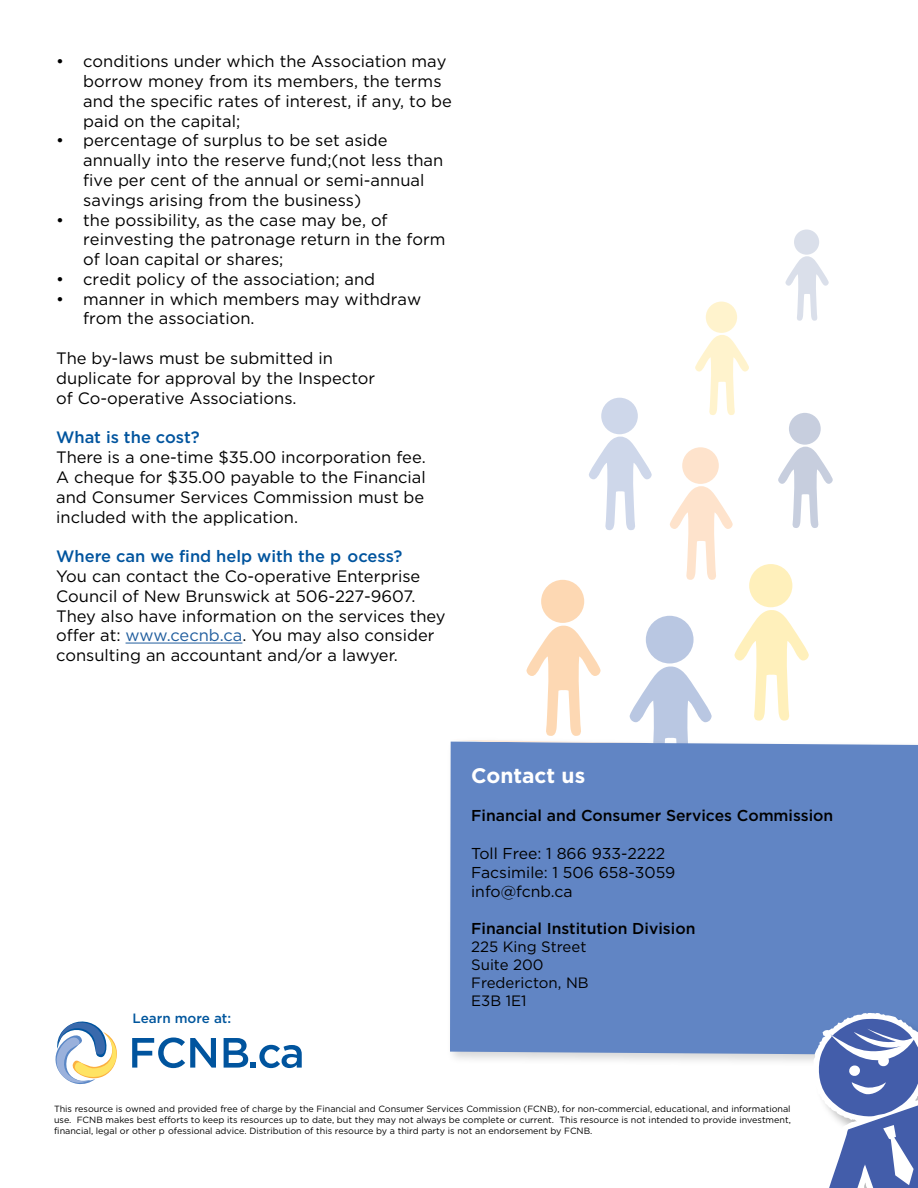
<style>
.page{position:relative;width:918px;height:1188px;background:#fff}
.page>*{position:absolute;margin:0;border:0;box-sizing:border-box;transform-origin:0 0}
.t1{font:700 21px "Gotham";color:#fff}
.t2{font:16.5px/19.8px "Gotham";color:#000}
.t3{font:500 16.5px "Gotham";color:#00549e}
.t4{font:500 15.75px "Gotham";color:#000}
.t5{font:15.75px/18.9px "Gotham";color:#000}
.t6{font:15px/18px "Gotham";color:#000}
.t7{font:500 13.5px "Gotham";color:#00569d}
.t8{font:9px/10.8px "Gotham";color:#000;text-align:justify}
.s1{color:#215e9e}
</style>
<div class="page">
<div style="left:541px;top:580px;width:43px;height:43px;background:#fdd8b3;border-radius:50%"></div>
<div style="left:749px;top:564px;width:43px;height:43px;background:#fff0bb;border-radius:50%"></div>
<svg style="left:695px;top:335px;width:54px;height:80px"></svg>
<div style="left:706px;top:302px;width:31px;height:31px;background:#fff3cd;border-radius:50%"></div>
<svg style="left:785px;top:256px;width:44px;height:65px"></svg>
<div style="left:794px;top:230px;width:25px;height:25px;background:#dadfea;border-radius:50%"></div>
<svg style="left:589px;top:437px;width:63px;height:93px"></svg>
<div style="left:601px;top:398px;width:37px;height:36px;background:#ced7ea;border-radius:50%"></div>
<svg style="left:670px;top:486px;width:63px;height:94px"></svg>
<div style="left:682px;top:447px;width:37px;height:37px;background:#fee3cc;border-radius:50%"></div>
<svg style="left:778px;top:447px;width:55px;height:81px"></svg>
<div style="left:789px;top:413px;width:32px;height:32px;background:#c7cede;border-radius:50%"></div>
<div style="left:447px;top:737px;width:471px;height:331px;background:#000;opacity:.16"></div>
<div style="left:450px;top:742px;width:468px;height:313px;background:#6185c4"></div>
<svg style="left:451px;top:610px;width:467px;height:179px"></svg>
<svg style="left:132px;top:1038px;width:84px;height:30px"></svg>
<svg style="left:224px;top:1038px;width:78px;height:30px"></svg>
<svg style="left:55px;top:1021px;width:62px;height:63px"></svg>
<hr style="left:126px;top:643px;width:116px;height:1px;background:#215e9e">
<svg style="left:813px;top:1013px;width:105px;height:175px"></svg>
<p class="t2" style="left:83px;top:51px;width:370px;text-indent:-27px">• conditions under which the Association may borrow money from its members, the terms and the specific rates of interest, if any, to be paid on the capital;</p>
<p class="t2" style="left:83px;top:130px;width:362px;text-indent:-27px">• percentage of surplus to be set aside annually into the reserve fund;(not less than five per cent of the annual or semi-annual savings arising from the business)</p>
<p class="t2" style="left:83px;top:209px;width:364px;text-indent:-27px">• the possibility, as the case may be, of reinvesting the patronage return in the form of loan capital or shares;</p>
<p class="t2" style="left:56px;top:269px;width:321px">• credit policy of the association; and</p>
<p class="t2" style="left:83px;top:289px;width:340px;text-indent:-27px">• manner in which members may withdraw from the association.</p>
<p class="t2" style="left:56px;top:348px;width:320px">The by-laws must be submitted in duplicate for approval by the Inspector of Co-operative Associations.</p>
<p class="t3" style="left:56px;top:427px;width:145px">What is the cost?</p>
<p class="t2" style="left:56px;top:447px;width:371px;text-align:justify">There is a one-time $35.00 incorporation fee.<br>A cheque for $35.00 payable to the Financial and Consumer Services Commission must be included with the application.</p>
<p class="t3" style="left:56px;top:546px;width:348px">Where can we find help with the p ocess?</p>
<p class="t2" style="left:56px;top:566px;width:391px">You can contact the Co-operative Enterprise Council of New Brunswick at 506-227-9607.<br>They also have information on the services they offer at: <span class="s1">www.cecnb.ca</span>. You may also consider consulting an accountant and/or a lawyer.</p>
<p class="t7" style="left:132px;top:1009px;width:100px">Learn more at:</p>
<p class="t1" style="left:471px;top:762px;width:116px">Contact us</p>
<p class="t4" style="left:471px;top:805px;width:364px">Financial and Consumer Services Commission</p>
<p class="t5" style="left:471px;top:844px;width:206px">Toll Free: 1 866 933-2222<br>Facsimile: 1 506 658-3059 info@fcnb.ca</p>
<p class="t4" style="left:471px;top:919px;width:226px">Financial Institution Division</p>
<p class="t6" style="left:471px;top:938px;width:119px">225 King Street<br>Suite 200<br>Fredericton, NB<br>E3B 1E1</p>
<p class="t8" style="left:54px;top:1103px;width:738px">This resource is owned and provided free of charge by the Financial and Consumer Services Commission (FCNB), for non-commercial, educational, and informational use. FCNB makes best efforts to keep its resources up to date, but they may not always be complete or current. This resource is not intended to provide investment, financial, legal or other p ofessional advice. Distribution of this resource by a third party is not an endorsement by FCNB.</p>
</div>
